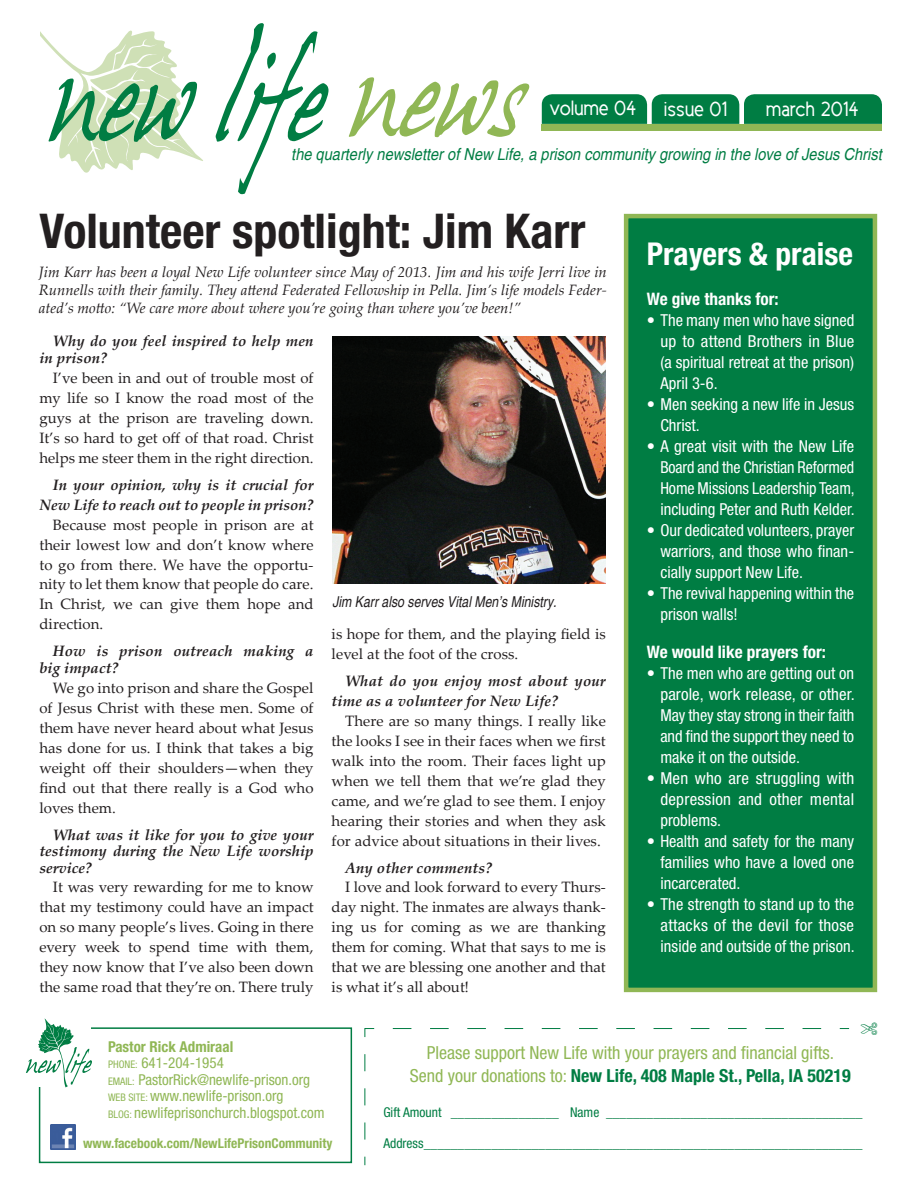
<style>
.page{position:relative;width:918px;height:1188px;background:#fff}
.page>*{position:absolute;margin:0;border:0;box-sizing:border-box;transform-origin:0 0}
.large_headline{font:700 condensed 48px "Helvetica Neue LT Std";color:#231f20}
.medium_headline{font:700 condensed 31.5px "Helvetica Neue LT Std";color:#fff}
.t1{font:21px "Cicle Gordita";color:#fff}
.t2{font:condensed 18px/22.5px "Helvetica Neue LT Std";color:#90b755;text-align:center}
.sans_serif_on_green{font:700 condensed 17.25px "Helvetica Neue LT Std";color:#fff}
.bullets_on_green{font:condensed 16.5px/21px "Helvetica Neue LT Std";color:#fff;text-align:justify}
.t3{font:italic condensed 16.5px "Helvetica";color:#007d43;scale:1.08 1}
.main_body{font:15px/20px "Palatino Linotype";letter-spacing:.005em;color:#231f20;text-align:justify}
.main_body-2{font:italic 700 15px/16.5px "Palatino Linotype";letter-spacing:.01em;color:#231f20}
.main_body-3{font:italic 15px/18px "Palatino Linotype";color:#231f20;text-align:justify}
.t4{font:condensed 15px "Helvetica Neue LT Std";color:#90b755}
.t5{font:italic condensed 15px "Helvetica";color:#231f20}
.t6{font:700 condensed 15px "Helvetica Neue LT Std";color:#90b755}
.t7{font:condensed 13.5px "Helvetica Neue LT Std";color:#007d43}
.t8{font:700 condensed 13.5px "Helvetica Neue LT Std";color:#90b755}
.s1{font-size:10.5px}
.s2{font-weight:700;color:#007d43}
</style>
<div class="page">
<div style="left:39px;top:1027px;width:313px;height:136px;border:2px solid #007d43"></div>
<svg style="left:542px;top:94px;width:340px;height:30px;background:#0c834c"></svg>
<svg style="left:40px;top:23px;width:289px;height:171px"></svg>
<div style="left:542px;top:124px;width:340px;height:6px;background:#90b755"></div>
<svg style="left:349px;top:77px;width:180px;height:60px"></svg>
<svg style="left:364px;top:1028px;width:486px;height:138px"></svg>
<svg style="left:26px;top:1018px;width:66px;height:69px"></svg>
<img style="left:51px;top:1124px;width:25px;height:25px">
<div style="left:624px;top:214px;width:253px;height:778px;background:#007d43;border:4px solid #90b755"></div>
<img style="left:333px;top:337px;width:273px;height:246px">
<p class="t1" style="left:550px;top:97px;width:88px">volume 04</p>
<p class="t1" style="left:664px;top:98px;width:65px">issue 01</p>
<p class="t1" style="left:766px;top:98px;width:94px">march 2014</p>
<p class="t3" style="left:291px;top:144px;width:548px">the quarterly newsletter of New Life, a prison community growing in the love of Jesus Christ</p>
<p class="large_headline" style="left:40px;top:202px;width:547px">Volunteer spotlight: Jim Karr</p>
<p class="main_body-3" style="left:39px;top:262px;width:570px">Jim Karr has been a loyal New Life volunteer since May of 2013. Jim and his wife Jerri live in Runnells with their family. They attend Federated Fellowship in Pella. Jim’s life models Feder&shy;ated’s motto: “We care more about where you’re going than where you’ve been!”</p>
<p class="main_body-2" style="left:39px;top:333px;width:276px;text-indent:14px">Why do you feel inspired to help men in prison?</p>
<p class="main_body" style="left:39px;top:367px;width:276px;text-indent:14px">I’ve been in and out of trouble most of my life so I know the road most of the guys at the prison are traveling down.<br>It’s so hard to get off of that road. Christ helps me steer them in the right direction.</p>
<p class="main_body-2" style="left:39px;top:474px;width:276px;line-height:20px;text-align:right">In your opinion, why is it crucial for<br>New Life to reach out to people in prison?</p>
<p class="main_body" style="left:39px;top:514px;width:276px;text-indent:14px">Because most people in prison are at their lowest low and don’t know where to go from there. We have the opportu&shy;nity to let them know that people do care.<br>In Christ, we can give them hope and direction.</p>
<p class="main_body-2" style="left:39px;top:642px;width:276px;text-indent:14px">How is prison outreach making a big impact?</p>
<p class="main_body" style="left:39px;top:677px;width:276px;text-indent:14px">We go into prison and share the Gospel of Jesus Christ with these men. Some of them have never heard about what Jesus has done for us. I think that takes a big weight off their shoulders—when they find out that there really is a God who loves them.</p>
<p class="main_body-2" style="left:39px;top:826px;width:276px;text-align:justify;text-indent:14px">What was it like for you to give your testimony during the New Life worship service?</p>
<p class="main_body" style="left:39px;top:877px;width:276px;text-indent:14px">It was very rewarding for me to know that my testimony could have an impact on so many people’s lives. Going in there every week to spend time with them, they now know that I’ve also been down the same road that they’re on. There truly</p>
<p class="t5" style="left:332px;top:593px;width:226px">Jim Karr also serves Vital Men’s Ministry.</p>
<p class="main_body" style="left:332px;top:623px;width:276px">is hope for them, and the playing field is level at the foot of the cross.</p>
<p class="main_body-2" style="left:332px;top:670px;width:276px;line-height:20px;text-indent:14px">What do you enjoy most about your time as a volunteer for New Life?</p>
<p class="main_body" style="left:332px;top:710px;width:276px;text-indent:14px">There are so many things. I really like the looks I see in their faces when we first walk into the room. Their faces light up when we tell them that we’re glad they came, and we’re glad to see them. I enjoy hearing their stories and when they ask for advice about situations in their lives.</p>
<p class="main_body-2" style="left:345px;top:859px;width:148px">Any other comments?</p>
<p class="main_body" style="left:332px;top:877px;width:276px;text-indent:14px">I love and look forward to every Thurs&shy;day night. The inmates are always thank&shy;ing us for coming as we are thanking them for coming. What that says to me is that we are blessing one another and that is what it’s all about!</p>
<p class="medium_headline" style="left:647px;top:234px;width:208px">Prayers &amp; praise</p>
<p class="sans_serif_on_green" style="left:647px;top:289px;width:133px">We give thanks for:</p>
<p class="bullets_on_green" style="left:660px;top:310px;width:195px;text-indent:-14px">• The many men who have signed up to attend Brothers in Blue (a spiritual retreat at the prison)<br>April 3-6.</p>
<p class="bullets_on_green" style="left:660px;top:394px;width:195px;text-indent:-14px">• Men seeking a new life in Jesus<br>Christ.</p>
<p class="bullets_on_green" style="left:660px;top:436px;width:196px;text-indent:-14px">• A great visit with the New Life Board and the Christian Reformed Home Missions Leadership Team, including Peter and Ruth Kelder.</p>
<p class="bullets_on_green" style="left:660px;top:520px;width:195px;text-indent:-14px">• Our dedicated volunteers, prayer warriors, and those who finan&shy;cially support New Life.</p>
<p class="bullets_on_green" style="left:660px;top:583px;width:195px;text-indent:-14px">• The revival happening within the prison walls!</p>
<p class="sans_serif_on_green" style="left:647px;top:641px;width:181px">We would like prayers for:</p>
<p class="bullets_on_green" style="left:660px;top:662px;width:196px;text-indent:-14px">• The men who are getting out on parole, work release, or other.<br>May they stay strong in their faith and find the support they need to make it on the outside.</p>
<p class="bullets_on_green" style="left:660px;top:767px;width:195px;text-indent:-14px">• Men who are struggling with depression and other mental problems.</p>
<p class="bullets_on_green" style="left:660px;top:830px;width:195px;text-indent:-14px">• Health and safety for the many families who have a loved one incarcerated.</p>
<p class="bullets_on_green" style="left:660px;top:893px;width:196px;text-indent:-14px">• The strength to stand up to the attacks of the devil for those inside and outside of the prison.</p>
<p class="t6" style="left:108px;top:1037px;width:127px">Pastor Rick Admiraal</p>
<p class="t4" style="left:108px;top:1054px;width:117px"><span class="s1">PHONE:</span> 641-204-1954</p>
<p class="t4" style="left:108px;top:1071px;width:204px"><span class="s1">EMAIL:</span> PastorRick@newlife-prison.org</p>
<p class="t4" style="left:108px;top:1087px;width:177px"><span class="s1">WEB SITE:</span> www.newlife-prison.org</p>
<p class="t4" style="left:108px;top:1104px;width:218px"><span class="s1">BLOG:</span> newlifeprisonchurch.blogspot.com</p>
<p class="t2" style="left:410px;top:1042px;width:442px">Please support New Life with your prayers and financial gifts.<br>Send your donations to: <span class="s2">New Life, 408 Maple St., Pella, IA 50219</span></p>
<p class="t7" style="left:383px;top:1104px;width:481px">Gift Amount ________________ Name ______________________________________</p>
<p class="t8" style="left:83px;top:1135px;width:251px">www.facebook.com/NewLifePrisonCommunity</p>
<p class="t7" style="left:383px;top:1136px;width:481px">Address_________________________________________________________________</p>
</div>
